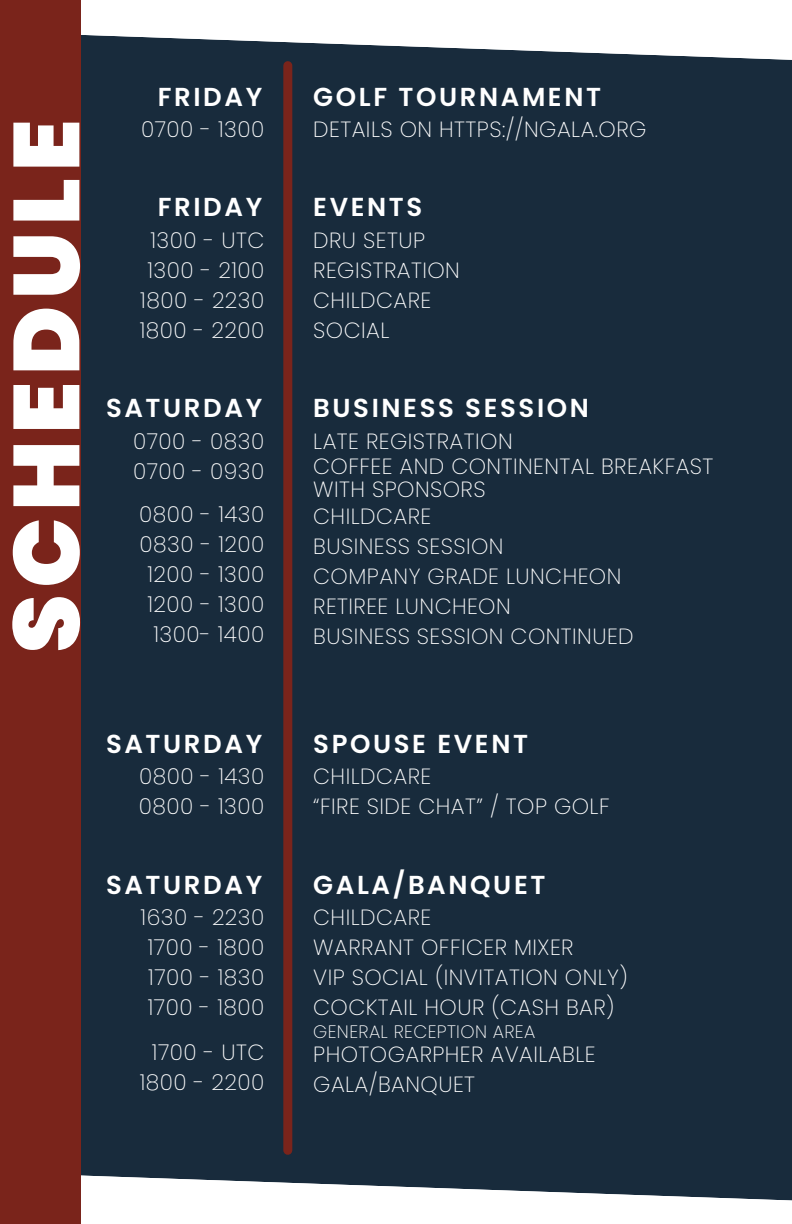
<style>
.page{position:relative;width:792px;height:1224px;background:#fff}
.page>*{position:absolute;margin:0;border:0;box-sizing:border-box;transform-origin:0 0}
.t1{font:900 93.2px "Poppins";letter-spacing:.075em;color:#fff}
.t2{font:600 26px "Poppins";letter-spacing:.1em;color:#fff}
.t3{font:200 22px "Poppins";letter-spacing:.02em;color:#fff}
.t4{font:200 18px "Poppins";letter-spacing:.02em;color:#fff}
</style>
<div class="page">
<div style="left:81px;top:35px;width:711px;height:1166px;background:#182b3c"></div>
<div style="left:283px;top:66px;width:9px;height:1084px;background:#7a241b"></div>
<div style="left:0;top:0;width:81px;height:1224px;background:#7a241b"></div>
<p class="t1" style="left:-18px;top:653px;width:535px;rotate:-90deg">SCHEDULE</p>
<p class="t2" style="left:158px;top:78px;width:106px">FRIDAY</p>
<p class="t3" style="left:141px;top:114px;width:125px">0700 - 1300</p>
<p class="t2" style="left:158px;top:189px;width:106px">FRIDAY</p>
<p class="t3" style="left:150px;top:225px;width:115px">1300 - UTC</p>
<p class="t3" style="left:147px;top:255px;width:119px">1300 - 2100</p>
<p class="t3" style="left:140px;top:285px;width:126px">1800 - 2230</p>
<p class="t3" style="left:140px;top:315px;width:126px">1800 - 2200</p>
<p class="t2" style="left:106px;top:390px;width:158px">SATURDAY</p>
<p class="t3" style="left:133px;top:426px;width:133px">0700 - 0830</p>
<p class="t3" style="left:133px;top:456px;width:133px">0700 - 0930</p>
<p class="t3" style="left:139px;top:499px;width:127px">0800 - 1430</p>
<p class="t3" style="left:140px;top:529px;width:126px">0830 - 1200</p>
<p class="t3" style="left:147px;top:559px;width:119px">1200 - 1300</p>
<h1 class="t3" style="left:147px;top:589px;width:119px">1200 - 1300</h1>
<p class="t3" style="left:153px;top:619px;width:112px">1300- 1400</p>
<p class="t2" style="left:106px;top:726px;width:158px">SATURDAY</p>
<p class="t3" style="left:139px;top:761px;width:127px">0800 - 1430</p>
<p class="t3" style="left:139px;top:791px;width:127px">0800 - 1300</p>
<p class="t2" style="left:106px;top:866px;width:158px">SATURDAY</p>
<p class="t3" style="left:141px;top:902px;width:125px">1630 - 2230</p>
<p class="t3" style="left:148px;top:932px;width:118px">1700 - 1800</p>
<p class="t3" style="left:148px;top:962px;width:118px">1700 - 1830</p>
<p class="t3" style="left:148px;top:992px;width:118px">1700 - 1800</p>
<p class="t3" style="left:152px;top:1037px;width:114px">1700 - UTC</p>
<p class="t3" style="left:140px;top:1067px;width:126px">1800 - 2200</p>
<p class="t2" style="left:313px;top:78px;width:289px">GOLF TOURNAMENT</p>
<p class="t3" style="left:313px;top:114px;width:335px">DETAILS ON HTTPS://NGALA.ORG</p>
<p class="t2" style="left:313px;top:189px;width:111px">EVENTS</p>
<p class="t3" style="left:313px;top:225px;width:113px">DRU SETUP</p>
<p class="t3" style="left:313px;top:255px;width:148px">REGISTRATION</p>
<p class="t3" style="left:313px;top:285px;width:119px">CHILDCARE</p>
<p class="t3" style="left:313px;top:315px;width:78px">SOCIAL</p>
<p class="t2" style="left:313px;top:390px;width:277px">BUSINESS SESSION</p>
<p class="t3" style="left:313px;top:426px;width:201px">LATE REGISTRATION</p>
<p class="t3" style="left:313px;top:451px;width:402px">COFFEE AND CONTINENTAL BREAKFAST</p>
<p class="t3" style="left:313px;top:474px;width:174px">WITH SPONSORS</p>
<p class="t3" style="left:313px;top:501px;width:119px">CHILDCARE</p>
<p class="t3" style="left:313px;top:531px;width:192px">BUSINESS SESSION</p>
<p class="t3" style="left:313px;top:561px;width:310px">COMPANY GRADE LUNCHEON</p>
<p class="t3" style="left:313px;top:591px;width:199px">RETIREE LUNCHEON</p>
<p class="t3" style="left:313px;top:621px;width:322px">BUSINESS SESSION CONTINUED</p>
<p class="t2" style="left:313px;top:726px;width:216px">SPOUSE EVENT</p>
<p class="t3" style="left:313px;top:761px;width:119px">CHILDCARE</p>
<p class="t3" style="left:313px;top:791px;width:298px">“FIRE SIDE CHAT” / TOP GOLF</p>
<p class="t2" style="left:313px;top:866px;width:234px">GALA/BANQUET</p>
<p class="t3" style="left:313px;top:902px;width:119px">CHILDCARE</p>
<p class="t3" style="left:313px;top:932px;width:262px">WARRANT OFFICER MIXER</p>
<p class="t3" style="left:313px;top:962px;width:316px">VIP SOCIAL (INVITATION ONLY)</p>
<p class="t3" style="left:313px;top:992px;width:303px">COCKTAIL HOUR (CASH BAR)</p>
<p class="t4" style="left:313px;top:1019px;width:224px">GENERAL RECEPTION AREA</p>
<p class="t3" style="left:313px;top:1039px;width:284px">PHOTOGARPHER AVAILABLE</p>
<p class="t3" style="left:313px;top:1069px;width:163px">GALA/BANQUET</p>
</div>
